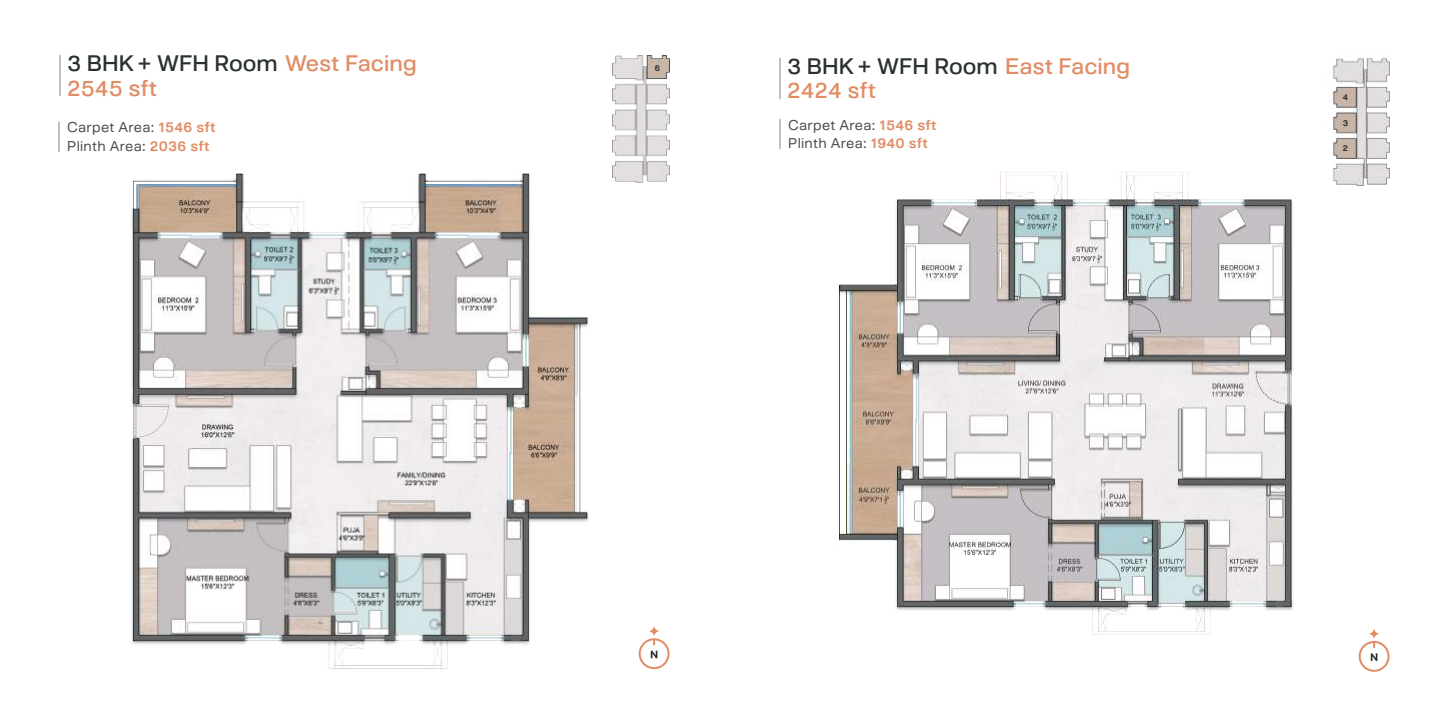
<style>
.page{position:relative;width:1440px;height:720px;background:#fff}
.page>*{position:absolute;margin:0;border:0;box-sizing:border-box;transform-origin:0 0}
.t1{font:500 22.5px/24.7px "Orbiter FBS Trial";color:#e08d65}
.t2{font:500 22.5px "Orbiter FBS Trial";color:#2a3132}
.t3{font:14.2px/18.8px "Orbiter FBS Trial";letter-spacing:.02em;color:#4e4d4e}
.t4{font:600 8.5px "Orbiter FBS Trial";color:#242728}
.s1{color:#e08d65}
.s2{font-weight:600;color:#e08d65}
.s3{color:#2a3132}
</style>
<div class="page">
<img style="left:613px;top:55px;width:56px;height:128px">
<svg style="left:651px;top:651px;width:6px;height:7px"></svg>
<div style="left:639px;top:638px;width:31px;height:31px;border:2px solid #e08d65;border-radius:50%"></div>
<svg style="left:648px;top:625px;width:12px;height:12px"></svg>
<svg style="left:653px;top:639px;width:2px;height:6px"></svg>
<hr style="left:59px;top:55px;width:2px;height:41px;background:#c2bec2">
<svg style="left:59px;top:122px;width:1px;height:29px"></svg>
<img style="left:131px;top:174px;width:458px;height:494px">
<img style="left:838px;top:171px;width:456px;height:464px">
<div style="left:1359px;top:641px;width:31px;height:31px;border:2px solid #e08d65;border-radius:50%"></div>
<svg style="left:1368px;top:628px;width:12px;height:12px"></svg>
<svg style="left:1371px;top:642px;width:6px;height:19px"></svg>
<img style="left:1333px;top:58px;width:56px;height:128px">
<hr style="left:779px;top:58px;width:2px;height:40px;background:#c2bec2">
<hr style="left:780px;top:119px;width:1px;height:30px;background:#c2bec2">
<h1 class="t2" style="left:67px;top:50px;width:351px">3 BHK + WFH Room <span class="s1">West Facing</span></h1>
<p class="t4" style="left:655px;top:63px;width:7px">6</p>
<h1 class="t1" style="left:67px;top:75px;width:91px">2545 sft</h1>
<p class="t3" style="left:67px;top:118px;width:150px">Carpet Area: <span class="s2">1546 sft<br></span>Plinth Area: <span class="s2">2036 sft</span></p>
<h1 class="t1" style="left:787px;top:53px;width:345px"><span class="s3">3 BHK + WFH Room</span> East Facing<br>2424 sft</h1>
<p class="t3" style="left:788px;top:115px;width:150px">Carpet Area: <span class="s2">1546 sft<br></span>Plinth Area: <span class="s2">1940 sft</span></p>
<p class="t4" style="left:1343px;top:92px;width:7px">4</p>
<p class="t4" style="left:1343px;top:117px;width:7px">3</p>
<p class="t4" style="left:1343px;top:143px;width:7px">2</p>
</div>
